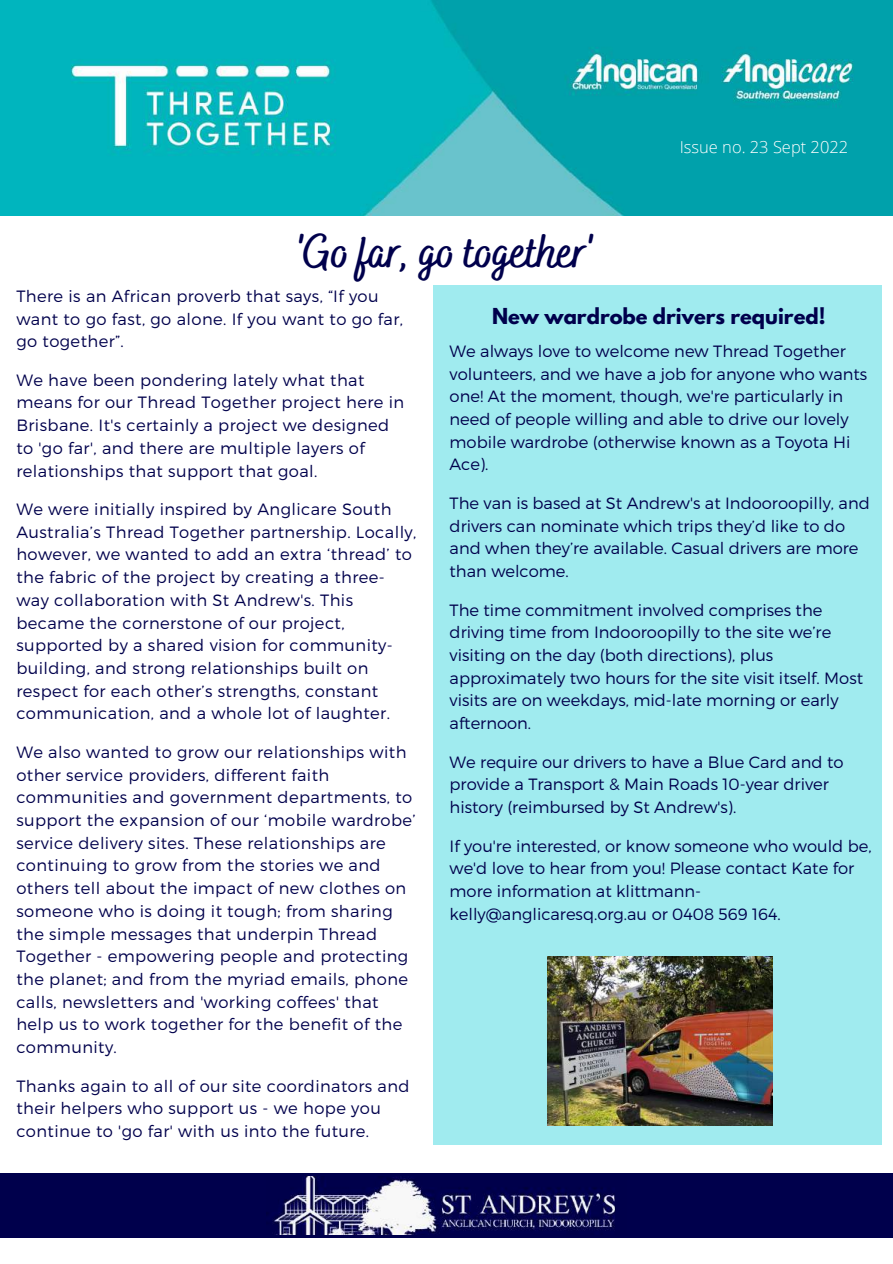
<style>
.page{position:relative;width:893px;height:1264px;background:#fff}
.page>*{position:absolute;margin:0;border:0;box-sizing:border-box;transform-origin:0 0}
.t1{font:700 46.5px "Bakerie Smooth";color:#00004c}
.t2{font:700 19.5px "League Spartan";color:#00004c}
.t3{font:300 16.5px "Open Sans";color:#fff}
.t4{font:300 16.35px/22.6px "Montserrat";letter-spacing:.025em;color:#00004c}
.t5{font:300 16.35px/22.6px "Montserrat";color:#00004c}
</style>
<div class="page">
<img style="left:0;top:0;width:892px;height:216px">
<div style="left:0;top:1173px;width:892px;height:64px;background:#00004c"></div>
<img style="left:266px;top:1176px;width:350px;height:58px">
<div style="left:433px;top:286px;width:448px;height:858px;background:#a0ebef"></div>
<img style="left:547px;top:956px;width:225px;height:169px">
<h1 class="t1" style="left:297px;top:225px;width:297px">'Go far, go together'</h1>
<p class="t3" style="left:679px;top:135px;width:170px">Issue no. 23 Sept 2022</p>
<p class="t4" style="left:16px;top:284px;width:388px">There is an African proverb that says, “If you want to go fast, go alone. If you want to go far, go together”.</p>
<p class="t4" style="left:16px;top:368px;width:389px">We have been pondering lately what that means for our Thread Together project here in Brisbane. It's certainly a project we designed to 'go far', and there are multiple layers of relationships that support that goal.</p>
<p class="t4" style="left:16px;top:497px;width:401px">We were initially inspired by Anglicare South Australia’s Thread Together partnership. Locally, however, we wanted to add an extra ‘thread’ to the fabric of the project by creating a three&shy;way collaboration with St Andrew's. This became the cornerstone of our project, supported by a shared vision for community&shy;building, and strong relationships built on respect for each other’s strengths, constant communication, and a whole lot of laughter.</p>
<p class="t4" style="left:16px;top:740px;width:401px">We also wanted to grow our relationships with other service providers, different faith communities and government departments, to support the expansion of our ‘mobile wardrobe’ service delivery sites. These relationships are continuing to grow from the stories we and others tell about the impact of new clothes on someone who is doing it tough; from sharing the simple messages that underpin Thread Together - empowering people and protecting the planet; and from the myriad emails, phone calls, newsletters and 'working coffees' that help us to work together for the benefit of the community.</p>
<p class="t4" style="left:16px;top:1073px;width:394px">Thanks again to all of our site coordinators and their helpers who support us - we hope you continue to 'go far' with us into the future.</p>
<p class="t2" style="left:492px;top:306px;width:335px">New wardrobe drivers required!</p>
<p class="t5" style="left:449px;top:339px;width:419px">We always love to welcome new Thread Together volunteers, and we have a job for anyone who wants one! At the moment, though, we're particularly in need of people willing and able to drive our lovely mobile wardrobe (otherwise known as a Toyota Hi Ace).</p>
<p class="t5" style="left:449px;top:491px;width:422px">The van is based at St Andrew's at Indooroopilly, and drivers can nominate which trips they’d like to do and when they’re available. Casual drivers are more than welcome.</p>
<p class="t5" style="left:449px;top:597px;width:415px">The time commitment involved comprises the driving time from Indooroopilly to the site we’re visiting on the day (both directions), plus approximately two hours for the site visit itself. Most visits are on weekdays, mid-late morning or early afternoon.</p>
<p class="t5" style="left:449px;top:749px;width:395px">We require our drivers to have a Blue Card and to provide a Transport &amp; Main Roads 10-year driver history (reimbursed by St Andrew's).</p>
<p class="t5" style="left:449px;top:833px;width:423px">If you're interested, or know someone who would be, we'd love to hear from you! Please contact Kate for more information at klittmann&shy;kelly@anglicaresq.org.au or 0408 569 164.</p>
</div>
